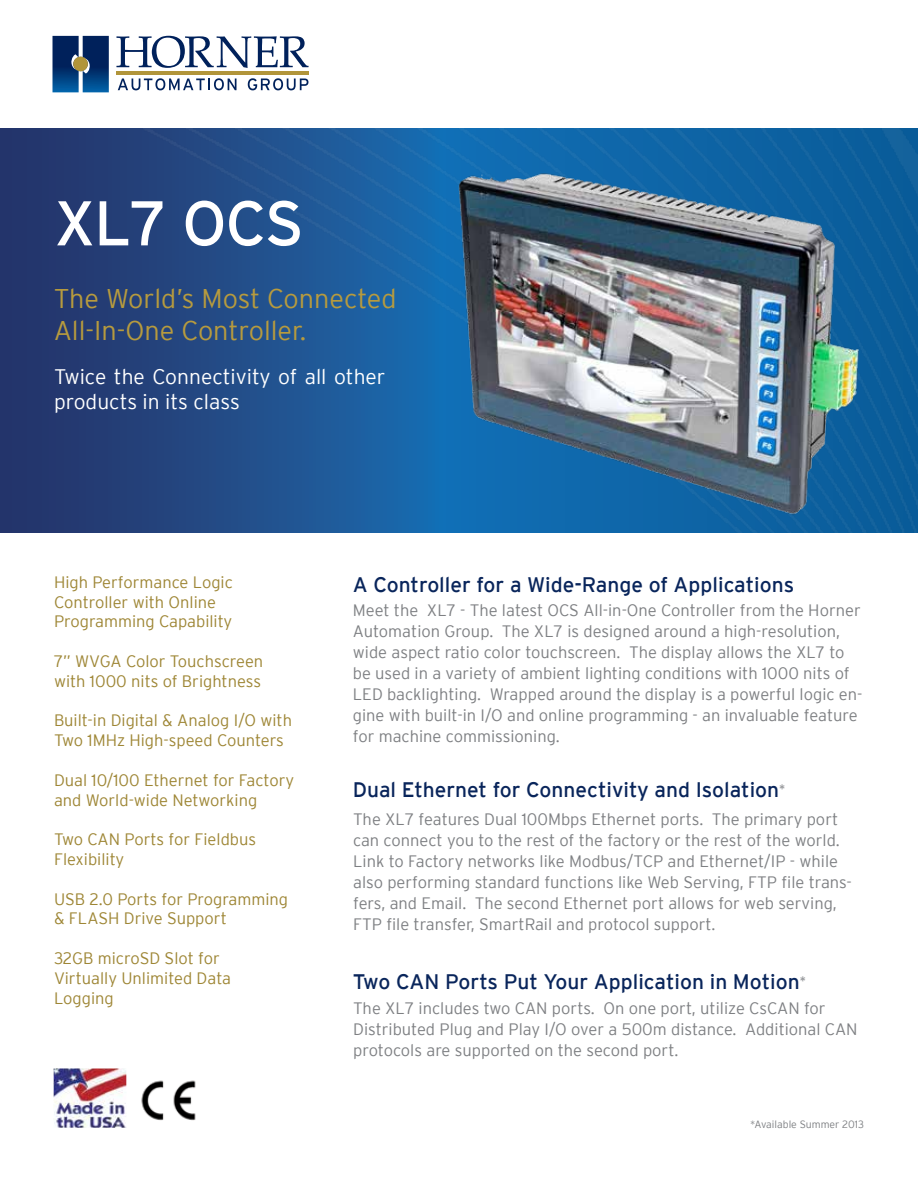
<style>
.page{position:relative;width:918px;height:1188px;background:#fff}
.page>*{position:absolute;margin:0;border:0;box-sizing:border-box;transform-origin:0 0}
.t1{font:63px "Interstate";letter-spacing:-.02em;color:#fff}
.t2{font:300 27px/32.4px "Interstate";color:#b79b3e}
.t3{font:21px "Interstate";color:#09255b}
.t4{font:300 21px/25.2px "Interstate";color:#fff}
.t5{font:300 16.5px/21px "Interstate";color:#7e8083}
.t6{font:300 16.5px/19.8px "Interstate";color:#9e8635}
.t7{font:300 10.5px "Interstate";color:#7e8083}
</style>
<div class="page">
<img style="left:54px;top:1069px;width:72px;height:59px">
<img style="left:141px;top:1080px;width:55px;height:41px">
<img style="left:0;top:128px;width:918px;height:405px">
<svg style="left:116px;top:36px;width:193px;height:32px"></svg>
<hr style="left:117px;top:71px;width:192px;height:4px;background:#b1953a">
<svg style="left:52px;top:36px;width:57px;height:56px"></svg>
<div style="left:73px;top:57px;width:15px;height:14px;background:#b1953a;border-radius:50%"></div>
<svg style="left:118px;top:78px;width:119px;height:12px"></svg>
<svg style="left:248px;top:78px;width:60px;height:12px"></svg>
<img style="left:445px;top:140px;width:433px;height:381px">
<h1 class="t1" style="left:54px;top:188px;width:252px">XL7 OCS</h1>
<h2 class="t2" style="left:54px;top:282px;width:344px">The World’s Most Connected<br>All-In-One Controller.</h2>
<p class="t4" style="left:54px;top:364px;width:333px">Twice the Connectivity of all other products in its class</p>
<p class="t6" style="left:54px;top:572px;width:180px">High Performance Logic<br>Controller with Online<br>Programming Capability</p>
<p class="t6" style="left:54px;top:651px;width:211px">7” WVGA Color Touchscreen with 1000 nits of Brightness</p>
<p class="t6" style="left:54px;top:711px;width:240px">Built-in Digital &amp; Analog I/O with<br>Two 1MHz High-speed Counters</p>
<p class="t6" style="left:54px;top:770px;width:242px">Dual 10/100 Ethernet for Factory and World-wide Networking</p>
<p class="t6" style="left:54px;top:829px;width:204px">Two CAN Ports for Fieldbus<br>Flexibility</p>
<p class="t6" style="left:54px;top:889px;width:236px">USB 2.0 Ports for Programming &amp; FLASH Drive Support</p>
<p class="t6" style="left:54px;top:948px;width:179px">32GB microSD Slot for<br>Virtually Unlimited Data<br>Logging</p>
<p class="t3" style="left:353px;top:573px;width:443px">A Controller for a Wide-Range of Applications</p>
<p class="t5" style="left:353px;top:599px;width:511px">Meet the XL7 - The latest OCS All-in-One Controller from the Horner Automation Group. The XL7 is designed around a high-resolution, wide aspect ratio color touchscreen. The display allows the XL7 to be used in a variety of ambient lighting conditions with 1000 nits of LED backlighting. Wrapped around the display is a powerful logic en&shy;gine with built-in I/O and online programming - an invaluable feature for machine commissioning.</p>
<p class="t3" style="left:353px;top:778px;width:434px">Dual Ethernet for Connectivity and Isolation<sup>*</sup></p>
<p class="t5" style="left:353px;top:809px;width:500px">The XL7 features Dual 100Mbps Ethernet ports. The primary port can connect you to the rest of the factory or the rest of the world.<br>Link to Factory networks like Modbus/TCP and Ethernet/IP - while also performing standard functions like Web Serving, FTP file trans&shy;fers, and Email. The second Ethernet port allows for web serving, FTP file transfer, SmartRail and protocol support.</p>
<p class="t3" style="left:353px;top:970px;width:455px">Two CAN Ports Put Your Application in Motion<sup>*</sup></p>
<p class="t5" style="left:353px;top:998px;width:506px">The XL7 includes two CAN ports. On one port, utilize CsCAN for<br>Distributed Plug and Play I/O over a 500m distance. Additional CAN protocols are supported on the second port.</p>
<p class="t7" style="left:750px;top:1119px;width:115px">*Available Summer 2013</p>
</div>
